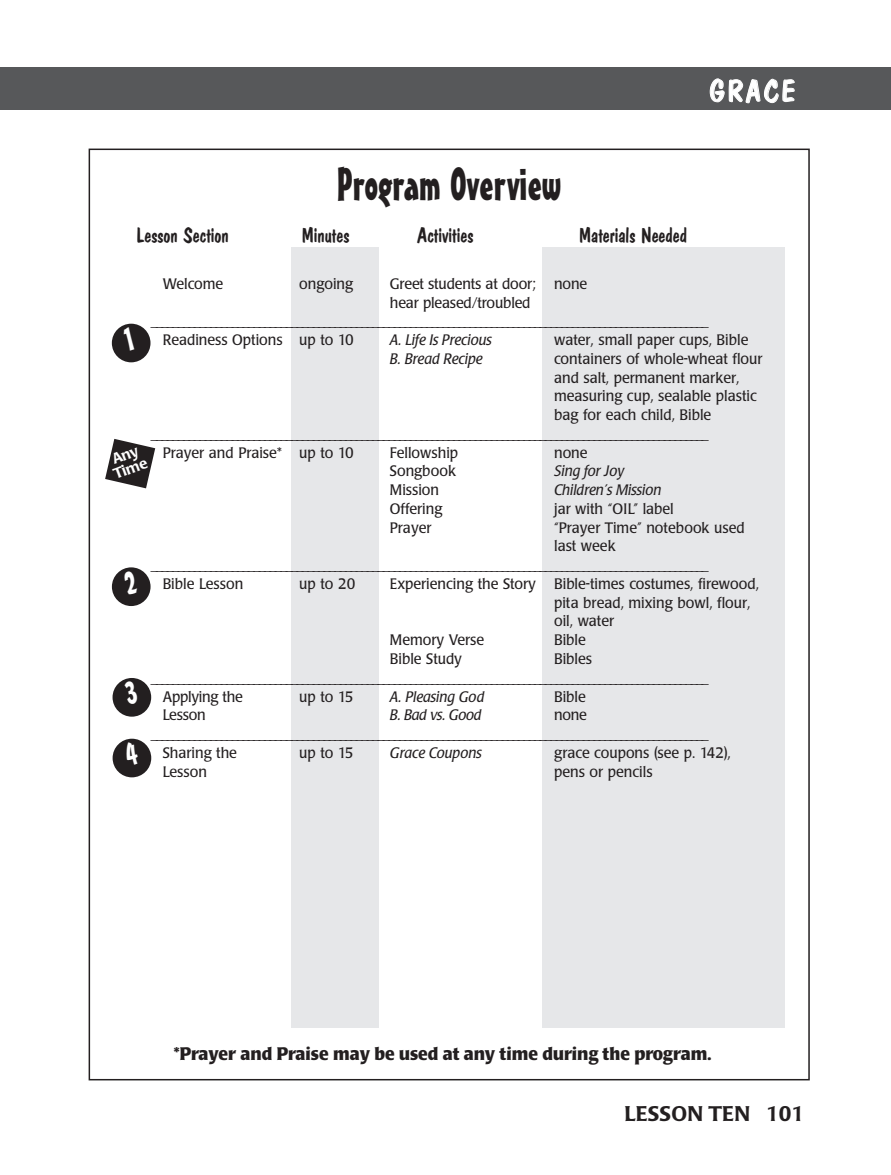
<style>
.page{position:relative;width:891px;height:1175px;background:#fff}
.page>*{position:absolute;margin:0;border:0;box-sizing:border-box;transform-origin:0 0}
.t1{font:45px "Mister Earl BT";color:#231f20}
.t2{font:30px "Dom Casual D";letter-spacing:.09em;color:#fff}
.t3{font:21px "Dom Casual D";color:#231f20}
.t4{font:500 21px "Poppl Laudatio";color:#231f20}
.t5{font:700 18px "Poppl Laudatio";color:#231f20;scale:.95 1}
.t6{font:15px "Poppl Laudatio";color:#231f20;scale:.95 1}
.t7{font:italic 15px "Poppl Laudatio";color:#231f20;scale:.95 1}
.t8{font:15px "Poppl Laudatio";letter-spacing:-.02em;color:#231f20;scale:.95 1}
.t9{font:500 14.55px/14.5px "Poppl Laudatio";color:#fff}
</style>
<div class="page">
<div style="left:0;top:67px;width:13px;height:42px;background:#57585a"></div>
<div style="left:14px;top:67px;width:877px;height:43px;background:#57585a"></div>
<div style="left:291px;top:247px;width:87px;height:780px;background:#e6e7e9"></div>
<div style="left:542px;top:247px;width:243px;height:780px;background:#e6e7e9"></div>
<div style="left:112px;top:324px;width:39px;height:38px;background:#231f20;border-radius:50%"></div>
<svg style="left:105px;top:439px;width:50px;height:49px"></svg>
<div style="left:112px;top:567px;width:39px;height:39px;background:#231f20;border-radius:50%"></div>
<div style="left:113px;top:678px;width:38px;height:38px;background:#231f20;border-radius:50%"></div>
<div style="left:113px;top:738px;width:38px;height:39px;background:#231f20;border-radius:50%"></div>
<h2 class="t2" style="left:709px;top:73px;width:87px">GRACE</h2>
<h1 class="t1" style="left:337px;top:167px;width:226px">Program Overview</h1>
<h3 class="t3" style="left:137px;top:222px;width:94px">Lesson Section</h3>
<h3 class="t3" style="left:302px;top:222px;width:49px">Minutes</h3>
<h3 class="t3" style="left:417px;top:222px;width:58px">Activities</h3>
<h3 class="t3" style="left:579px;top:222px;width:110px">Materials Needed</h3>
<p class="t6" style="left:163px;top:278px;width:65px">Welcome</p>
<p class="t6" style="left:299px;top:278px;width:58px">ongoing</p>
<p class="t6" style="left:390px;top:278px;width:209px">Greet students at door; none</p>
<p class="t6" style="left:390px;top:296px;width:150px">hear pleased/troubled</p>
<p class="t6" style="left:151px;top:315px;width:589px">_______________________________________________________________________________________________________</p>
<p class="t6" style="left:163px;top:334px;width:203px">Readiness Options up to 10</p>
<p class="t7" style="left:390px;top:334px;width:109px">A. Life Is Precious</p>
<p class="t6" style="left:554px;top:334px;width:206px">water, small paper cups, Bible</p>
<p class="t7" style="left:390px;top:353px;width:99px">B. Bread Recipe</p>
<p class="t6" style="left:554px;top:353px;width:221px">containers of whole-wheat flour</p>
<p class="t6" style="left:554px;top:371px;width:197px">and salt, permanent marker,</p>
<p class="t6" style="left:554px;top:390px;width:215px">measuring cup, sealable plastic</p>
<p class="t6" style="left:554px;top:409px;width:167px">bag for each child, Bible</p>
<p class="t6" style="left:151px;top:428px;width:589px">_______________________________________________________________________________________________________</p>
<p class="t6" style="left:163px;top:446px;width:203px">Prayer and Praise* up to 10</p>
<p class="t6" style="left:390px;top:446px;width:73px">Fellowship</p>
<p class="t6" style="left:554px;top:446px;width:37px">none</p>
<p class="t6" style="left:390px;top:465px;width:71px">Songbook</p>
<p class="t7" style="left:554px;top:465px;width:75px">Sing for Joy</p>
<p class="t6" style="left:390px;top:484px;width:53px">Mission</p>
<p class="t7" style="left:554px;top:484px;width:115px">Children’s Mission</p>
<p class="t6" style="left:390px;top:503px;width:57px">Offering</p>
<p class="t6" style="left:554px;top:503px;width:128px">jar with “OIL” label</p>
<p class="t6" style="left:390px;top:521px;width:45px">Prayer</p>
<p class="t6" style="left:554px;top:521px;width:202px">“Prayer Time” notebook used</p>
<p class="t6" style="left:554px;top:540px;width:66px">last week</p>
<p class="t6" style="left:151px;top:559px;width:589px">_______________________________________________________________________________________________________</p>
<p class="t6" style="left:163px;top:578px;width:86px">Bible Lesson</p>
<p class="t6" style="left:299px;top:578px;width:60px">up to 20</p>
<p class="t6" style="left:390px;top:578px;width:390px">Experiencing the Story Bible-times costumes, firewood,</p>
<p class="t6" style="left:554px;top:596px;width:208px">pita bread, mixing bowl, flour,</p>
<p class="t6" style="left:554px;top:615px;width:65px">oil, water</p>
<p class="t6" style="left:390px;top:634px;width:101px">Memory Verse</p>
<p class="t6" style="left:554px;top:634px;width:35px">Bible</p>
<p class="t6" style="left:390px;top:653px;width:77px">Bible Study</p>
<p class="t6" style="left:554px;top:653px;width:41px">Bibles</p>
<p class="t6" style="left:151px;top:671px;width:589px">_______________________________________________________________________________________________________</p>
<p class="t8" style="left:163px;top:690px;width:86px">Applying the</p>
<p class="t6" style="left:299px;top:690px;width:59px">up to 15</p>
<p class="t7" style="left:390px;top:690px;width:101px">A. Pleasing God</p>
<p class="t6" style="left:554px;top:690px;width:35px">Bible</p>
<p class="t6" style="left:163px;top:709px;width:47px">Lesson</p>
<p class="t7" style="left:390px;top:709px;width:98px">B. Bad vs. Good</p>
<p class="t6" style="left:554px;top:709px;width:36px">none</p>
<p class="t6" style="left:151px;top:728px;width:589px">_______________________________________________________________________________________________________</p>
<p class="t6" style="left:163px;top:746px;width:80px">Sharing the</p>
<p class="t6" style="left:299px;top:746px;width:59px">up to 15</p>
<p class="t7" style="left:390px;top:747px;width:98px">Grace Coupons</p>
<p class="t6" style="left:554px;top:746px;width:188px">grace coupons (see p. 142),</p>
<p class="t6" style="left:163px;top:765px;width:48px">Lesson</p>
<p class="t6" style="left:554px;top:765px;width:105px">pens or pencils</p>
<p class="t9" style="left:107px;top:455px;width:37px;rotate:-21deg">Any<br>Time</p>
<p class="t5" style="left:173px;top:1046px;width:567px">*Prayer and Praise may be used at any time during the program.</p>
<h3 class="t4" style="left:625px;top:1105px;width:181px">LESSON TEN 101</h3>
</div>
